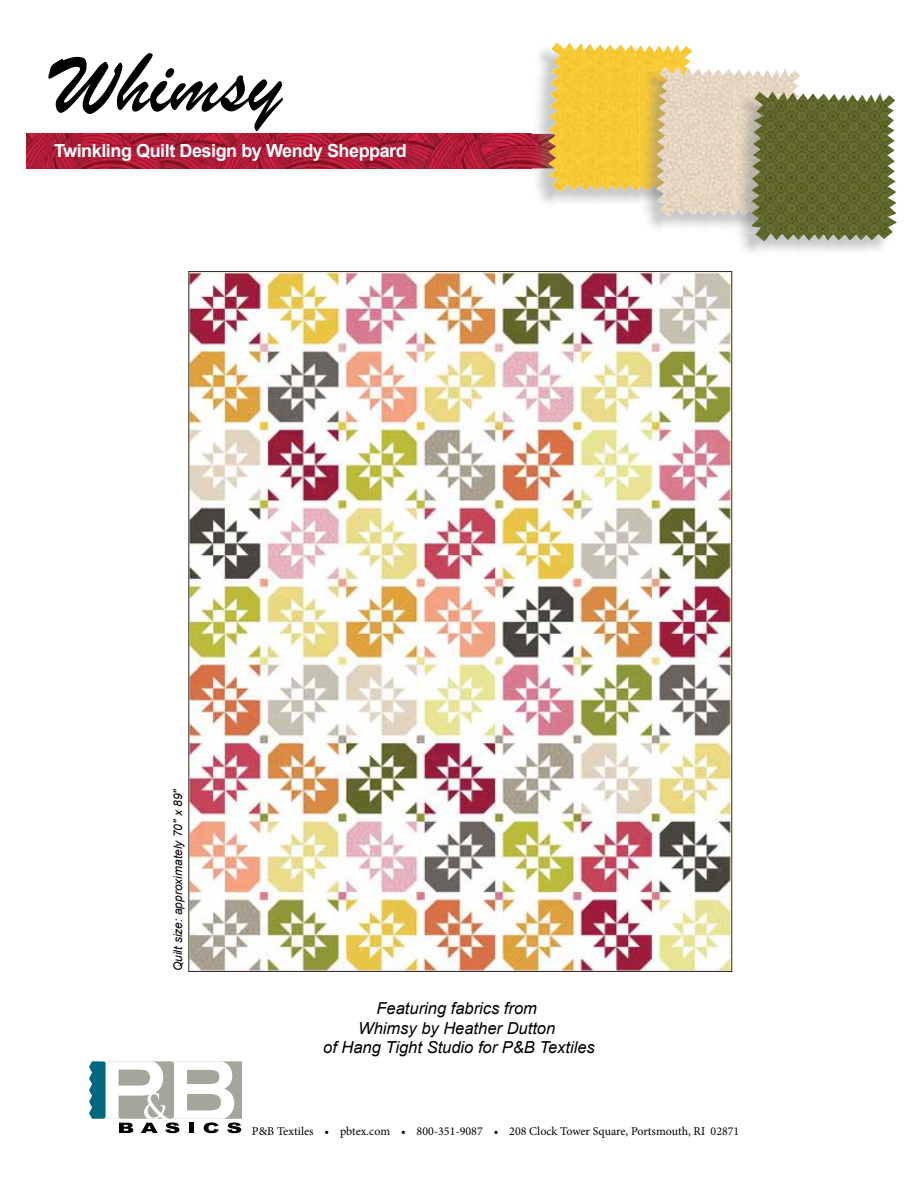
<style>
.page{position:relative;width:918px;height:1188px;background:#fff}
.page>*{position:absolute;margin:0;border:0;box-sizing:border-box;transform-origin:0 0}
.t1{font:90px "Brush Script";color:#000}
.t2{font:700 18px "Arial";letter-spacing:-.025em;color:#fff}
.t3{font:italic 16.5px/19.8px "Arial";color:#000;text-align:center}
.t4{font:12px "Minion Pro";color:#000}
.t5{font:italic 12px "Arial";color:#000}
</style>
<div class="page">
<svg style="left:89px;top:1061px;width:153px;height:72px"></svg>
<img style="left:26px;top:134px;width:506px;height:34px">
<img style="left:532px;top:49px;width:108px;height:155px">
<img style="left:548px;top:42px;width:144px;height:150px">
<img style="left:640px;top:70px;width:17px;height:121px">
<img style="left:657px;top:67px;width:143px;height:150px">
<img style="left:735px;top:94px;width:16px;height:122px">
<img style="left:751px;top:92px;width:146px;height:149px">
<img style="left:188px;top:271px;width:544px;height:701px">
<h1 class="t1" style="left:52px;top:24px;width:232px">Whimsy</h1>
<h2 class="t2" style="left:54px;top:139px;width:354px">Twinkling Quilt Design by Wendy Sheppard</h2>
<p class="t5" style="left:170px;top:971px;width:184px;rotate:-90deg">Quilt size: approximately 70" x 89"</p>
<h3 class="t3" style="left:323px;top:998px;width:273px">Featuring fabrics from<br>Whimsy by Heather Dutton<br>of Hang Tight Studio for P&amp;B Textiles</h3>
<p class="t4" style="left:252px;top:1123px;width:489px">P&amp;B Textiles • pbtex.com • 800-351-9087 • 208 Clock Tower Square, Portsmouth, RI 02871</p>
</div>
